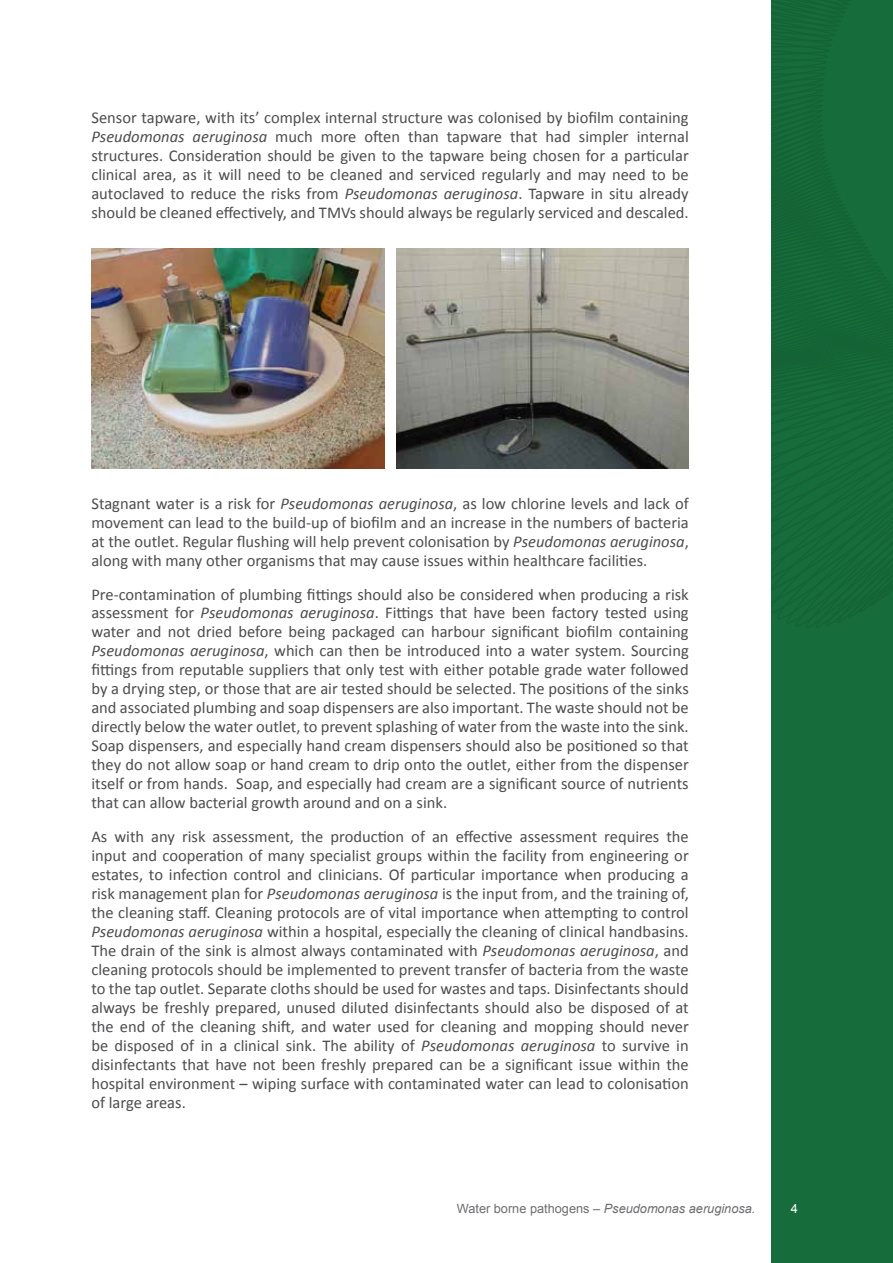
<style>
.page{position:relative;width:893px;height:1263px;background:#fff}
.page>*{position:absolute;margin:0;border:0;box-sizing:border-box;transform-origin:0 0}
.t1{font:16.5px/19px "Calibri";color:#4d4d4f;text-align:justify}
.t2{font:italic 12.75px "Arial";color:#6d6e71}
.t3{font:12.75px "Arial";color:#fff}
.s1{font-style:italic}
.s2{font-style:normal}
</style>
<div class="page">
<div style="left:771px;top:0;width:122px;height:1263px;background:#166d3b"></div>
<svg style="left:771px;top:0;width:122px;height:628px"></svg>
<img style="left:91px;top:249px;width:293px;height:219px">
<img style="left:396px;top:249px;width:293px;height:219px">
<p class="t1" style="left:91px;top:108px;width:599px">Sensor tapware, with its’ complex internal structure was colonised by biofilm containing <span class="s1">Pseudomonas aeruginosa</span> much more often than tapware that had simpler internal structures. Consideration should be given to the tapware being chosen for a particular clinical area, as it will need to be cleaned and serviced regularly and may need to be autoclaved to reduce the risks from <span class="s1">Pseudomonas aeruginosa</span>. Tapware in situ already should be cleaned effectively, and TMVs should always be regularly serviced and descaled.</p>
<p class="t1" style="left:91px;top:494px;width:599px">Stagnant water is a risk for <span class="s1">Pseudomonas aeruginosa</span>, as low chlorine levels and lack of movement can lead to the build-up of biofilm and an increase in the numbers of bacteria at the outlet. Regular flushing will help prevent colonisation by <span class="s1">Pseudomonas aeruginosa</span>, along with many other organisms that may cause issues within healthcare facilities.</p>
<p class="t1" style="left:91px;top:584px;width:599px">Pre-contamination of plumbing fittings should also be considered when producing a risk assessment for <span class="s1">Pseudomonas aeruginosa</span>. Fittings that have been factory tested using water and not dried before being packaged can harbour significant biofilm containing <span class="s1">Pseudomonas aeruginosa</span>, which can then be introduced into a water system. Sourcing fittings from reputable suppliers that only test with either potable grade water followed by a drying step, or those that are air tested should be selected. The positions of the sinks and associated plumbing and soap dispensers are also important. The waste should not be directly below the water outlet, to prevent splashing of water from the waste into the sink.<br>Soap dispensers, and especially hand cream dispensers should also be positioned so that they do not allow soap or hand cream to drip onto the outlet, either from the dispenser itself or from hands. Soap, and especially had cream are a significant source of nutrients that can allow bacterial growth around and on a sink.</p>
<p class="t1" style="left:91px;top:827px;width:599px">As with any risk assessment, the production of an effective assessment requires the input and cooperation of many specialist groups within the facility from engineering or estates, to infection control and clinicians. Of particular importance when producing a risk management plan for <span class="s1">Pseudomonas aeruginosa</span> is the input from, and the training of, the cleaning staff. Cleaning protocols are of vital importance when attempting to control <span class="s1">Pseudomonas aeruginosa</span> within a hospital, especially the cleaning of clinical handbasins.<br>The drain of the sink is almost always contaminated with <span class="s1">Pseudomonas aeruginosa</span>, and cleaning protocols should be implemented to prevent transfer of bacteria from the waste to the tap outlet. Separate cloths should be used for wastes and taps. Disinfectants should always be freshly prepared, unused diluted disinfectants should also be disposed of at the end of the cleaning shift, and water used for cleaning and mopping should never be disposed of in a clinical sink. The ability of <span class="s1">Pseudomonas aeruginosa</span> to survive in disinfectants that have not been freshly prepared can be a significant issue within the hospital environment – wiping surface with contaminated water can lead to colonisation of large areas.</p>
<p class="t2" style="left:457px;top:1200px;width:300px"><span class="s2">Water borne pathogens –</span> Pseudomonas aeruginosa.</p>
<p class="t3" style="left:791px;top:1200px;width:9px">4</p>
</div>
